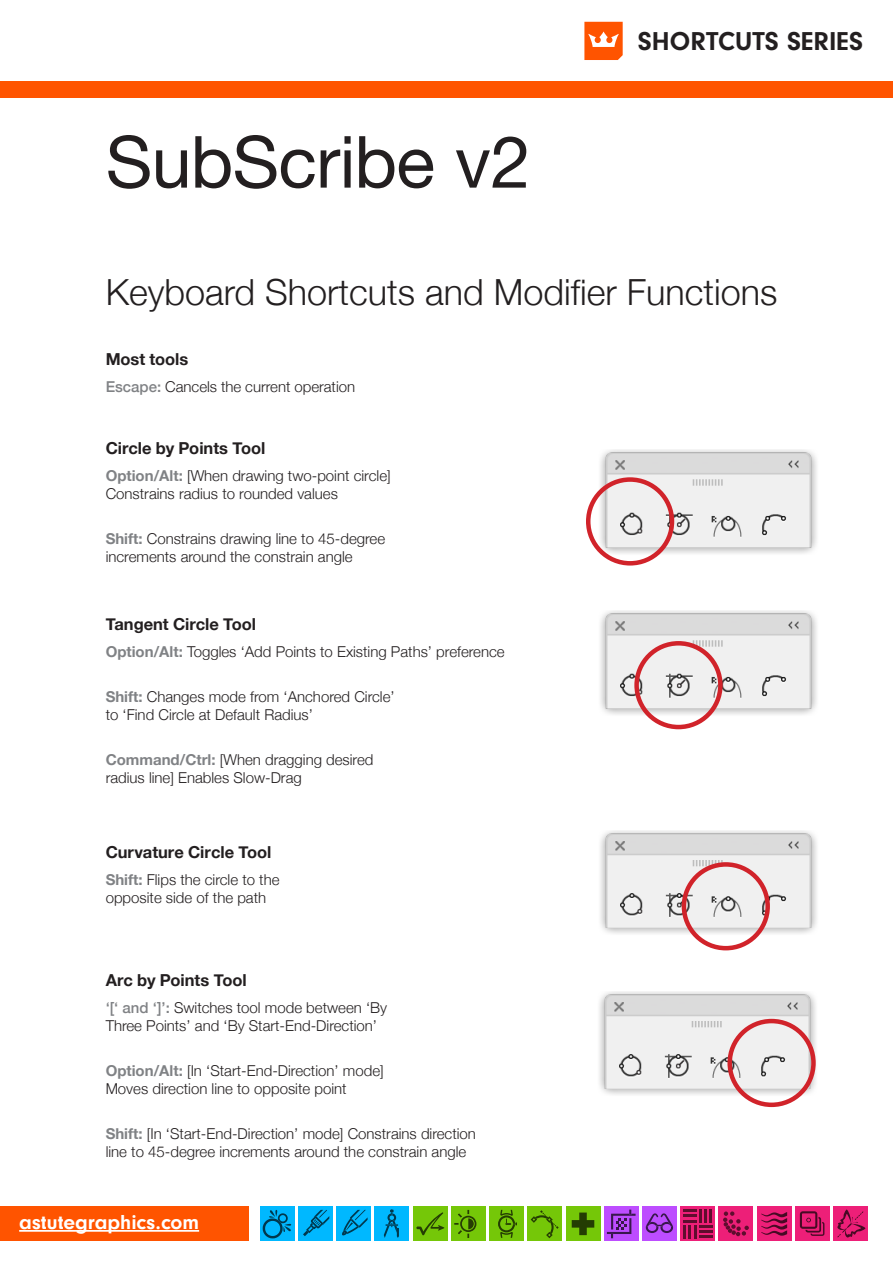
<style>
.page{position:relative;width:893px;height:1263px;background:#fff}
.page>*{position:absolute;margin:0;border:0;box-sizing:border-box;transform-origin:0 0}
.t1{font:72px "Helvetica Neue";letter-spacing:-.01em;color:#231f20}
.t2{font:300 36px "Helvetica Neue";color:#231f20}
.t3{font:700 26.85px "Neuzeit Gro";color:#231f20}
.t4{font:700 21px "Neuzeit Gro";color:#fff}
._02_Tool{font:700 16.5px "Helvetica Neue";letter-spacing:-.005em;color:#231f20}
._03_Modifier{font:300 15px/18px "Helvetica Neue";color:#231f20}
.s1{font-weight:500;color:#808285}
.s2{font-weight:700;color:#808285}
</style>
<div class="page">
<svg style="left:584px;top:22px;width:39px;height:38px"></svg>
<div style="left:0;top:81px;width:893px;height:17px;background:#ff5400"></div>
<div style="left:1px;top:1206px;width:248px;height:35px;background:#ff5400"></div>
<div style="left:795px;top:1206px;width:35px;height:35px;background:#ed1f78"></div>
<svg style="left:800px;top:1211px;width:24px;height:25px"></svg>
<div style="left:833px;top:1206px;width:35px;height:35px;background:#ed1f78"></div>
<svg style="left:837px;top:1209px;width:29px;height:28px"></svg>
<div style="left:260px;top:1206px;width:34px;height:35px;background:#00b8ff"></div>
<svg style="left:263px;top:1210px;width:28px;height:28px"></svg>
<div style="left:451px;top:1206px;width:35px;height:35px;background:#75c708"></div>
<svg style="left:454px;top:1210px;width:22px;height:28px"></svg>
<div style="left:336px;top:1206px;width:35px;height:35px;background:#00b8ff"></div>
<svg style="left:342px;top:1210px;width:26px;height:25px"></svg>
<div style="left:298px;top:1206px;width:35px;height:35px;background:#00b8ff"></div>
<svg style="left:303px;top:1210px;width:26px;height:26px"></svg>
<div style="left:489px;top:1206px;width:35px;height:35px;background:#75c708"></div>
<svg style="left:498px;top:1210px;width:19px;height:28px"></svg>
<div style="left:527px;top:1206px;width:35px;height:35px;background:#75c708"></div>
<svg style="left:531px;top:1210px;width:28px;height:28px"></svg>
<div style="left:642px;top:1206px;width:35px;height:35px;background:#bd4dff"></div>
<svg style="left:646px;top:1213px;width:27px;height:20px"></svg>
<div style="left:604px;top:1206px;width:35px;height:35px;background:#bd4dff"></div>
<svg style="left:607px;top:1209px;width:29px;height:29px"></svg>
<div style="left:374px;top:1206px;width:35px;height:35px;background:#00b8ff"></div>
<svg style="left:384px;top:1209px;width:15px;height:29px"></svg>
<div style="left:757px;top:1206px;width:35px;height:35px;background:#ed1f78"></div>
<svg style="left:761px;top:1212px;width:26px;height:24px"></svg>
<div style="left:719px;top:1206px;width:34px;height:35px;background:#ed1f78"></div>
<svg style="left:723px;top:1211px;width:26px;height:25px"></svg>
<div style="left:680px;top:1206px;width:35px;height:35px;background:#ed1f78"></div>
<svg style="left:683px;top:1209px;width:29px;height:29px"></svg>
<div style="left:413px;top:1206px;width:34px;height:35px;background:#75c708"></div>
<svg style="left:416px;top:1212px;width:29px;height:23px"></svg>
<div style="left:566px;top:1206px;width:34px;height:35px;background:#75c708"></div>
<svg style="left:572px;top:1212px;width:22px;height:23px"></svg>
<hr style="left:19px;top:1230px;width:180px;height:2px;background:#fff">
<img style="left:599px;top:450px;width:218px;height:108px">
<img style="left:600px;top:611px;width:217px;height:108px">
<img style="left:600px;top:830px;width:217px;height:109px">
<img style="left:599px;top:991px;width:217px;height:109px">
<div style="left:586px;top:477px;width:88px;height:88px;border:4px solid #d1232a;border-radius:50%"></div>
<div style="left:634px;top:641px;width:89px;height:88px;border:4px solid #d1232a;border-radius:50%"></div>
<div style="left:682px;top:862px;width:88px;height:88px;border:4px solid #d1232a;border-radius:50%"></div>
<div style="left:727px;top:1019px;width:89px;height:88px;border:4px solid #d1232a;border-radius:50%"></div>
<p class="t1" style="left:106px;top:110px;width:427px">SubScribe v2</p>
<h3 class="t3" style="left:638px;top:26px;width:227px">SHORTCUTS SERIES</h3>
<p class="t2" style="left:106px;top:263px;width:673px">Keyboard Shortcuts and Modifier Functions</p>
<p class="_02_Tool" style="left:106px;top:346px;width:84px">Most tools</p>
<p class="_03_Modifier" style="left:106px;top:376px;width:251px"><span class="s1">Escape:</span> Cancels the current operation</p>
<p class="_02_Tool" style="left:106px;top:435px;width:161px">Circle by Points Tool</p>
<p class="_03_Modifier" style="left:106px;top:465px;width:287px"><span class="s2">Option/Alt:</span> [When drawing two-point circle]<br>Constrains radius to rounded values</p>
<p class="_03_Modifier" style="left:106px;top:528px;width:281px"><span class="s2">Shift:</span> Constrains drawing line to 45-degree increments around the constrain angle</p>
<p class="_02_Tool" style="left:106px;top:611px;width:152px">Tangent Circle Tool</p>
<p class="_03_Modifier" style="left:106px;top:641px;width:400px"><span class="s2">Option/Alt:</span> Toggles ‘Add Points to Existing Paths’ preference</p>
<p class="_03_Modifier" style="left:106px;top:686px;width:291px"><span class="s2">Shift:</span> Changes mode from ‘Anchored Circle’ to ‘Find Circle at Default Radius’</p>
<p class="_03_Modifier" style="left:106px;top:749px;width:269px"><span class="s2">Command/Ctrl:</span> [When dragging desired radius line] Enables Slow-Drag</p>
<p class="_02_Tool" style="left:106px;top:839px;width:167px">Curvature Circle Tool</p>
<p class="_03_Modifier" style="left:106px;top:869px;width:175px"><span class="s2">Shift:</span> Flips the circle to the opposite side of the path</p>
<p class="_02_Tool" style="left:106px;top:967px;width:142px">Arc by Points Tool</p>
<p class="_03_Modifier" style="left:106px;top:997px;width:283px"><span class="s1">‘[‘ and ‘]’:</span> Switches tool mode between ‘By<br>Three Points’ and ‘By Start-End-Direction’</p>
<p class="_03_Modifier" style="left:106px;top:1060px;width:280px"><span class="s2">Option/Alt:</span> [In ‘Start-End-Direction’ mode]<br>Moves direction line to opposite point</p>
<p class="_03_Modifier" style="left:106px;top:1123px;width:372px"><span class="s2">Shift:</span> [In ‘Start-End-Direction’ mode] Constrains direction line to 45-degree increments around the constrain angle</p>
<h3 class="t4" style="left:19px;top:1210px;width:181px">astutegraphics.com</h3>
</div>
